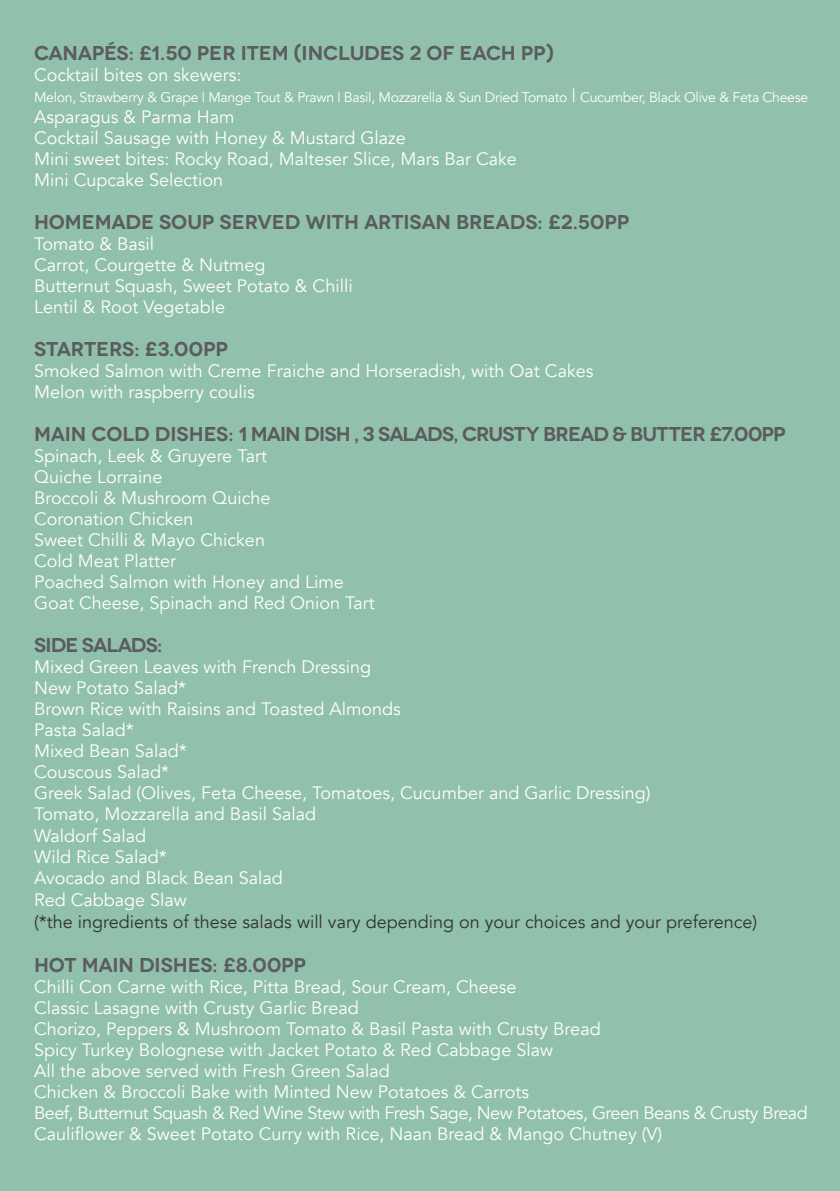
<style>
.page{position:relative;width:840px;height:1191px;background:#fff}
.page>*{position:absolute;margin:0;border:0;box-sizing:border-box;transform-origin:0 0}
.t1{font:600 20px "Novecentowide";letter-spacing:-.015em;color:#5b5c5e}
.t2{font:600 20px "Novecentowide";letter-spacing:-.04em;color:#5b5c5e}
.t3{font:600 20px "Novecentowide";letter-spacing:-.045em;color:#5b5c5e}
.t4{font:18px/21px "Avenir";color:#fff}
.t5{font:18px "Avenir";color:#333334}
.t6{font:14px "Avenir";letter-spacing:-.02em;color:#fff}
.s1{font-size:18px}
</style>
<div class="page">
<div style="left:0;top:0;width:839px;height:1191px;background:#91c0ac"></div>
<p class="t1" style="left:34px;top:40px;width:521px">CANAPÉS: £1.50 PER ITEM (INCLUDES 2 OF EACH PP)</p>
<p class="t4" style="left:34px;top:64px;width:209px">Cocktail bites on skewers:</p>
<p class="t6" style="left:34px;top:88px;width:775px">Melon, Strawberry &amp; Grape | Mange Tout &amp; Prawn | Basil, Mozzarella &amp; Sun Dried Tomato <span class="s1">|</span> Cucumber, Black Olive &amp; Feta Cheese</p>
<p class="t4" style="left:34px;top:106px;width:484px">Asparagus &amp; Parma Ham<br>Cocktail Sausage with Honey &amp; Mustard Glaze<br>Mini sweet bites: Rocky Road, Malteser Slice, Mars Bar Cake Mini Cupcake Selection</p>
<p class="t1" style="left:34px;top:209px;width:596px">HOMEMADE SOUP SERVED WITH ARTISAN BREADS: £2.50PP</p>
<p class="t4" style="left:34px;top:233px;width:320px">Tomato &amp; Basil<br>Carrot, Courgette &amp; Nutmeg<br>Butternut Squash, Sweet Potato &amp; Chilli<br>Lentil &amp; Root Vegetable</p>
<p class="t1" style="left:34px;top:336px;width:195px">STARTERS: £3.00PP</p>
<p class="t4" style="left:34px;top:360px;width:560px">Smoked Salmon with Creme Fraiche and Horseradish, with Oat Cakes<br>Melon with raspberry coulis</p>
<p class="t2" style="left:34px;top:421px;width:752px">MAIN COLD DISHES: 1 MAIN DISH , 3 SALADS, CRUSTY BREAD &amp; BUTTER £7.00PP</p>
<p class="t4" style="left:34px;top:445px;width:342px">Spinach, Leek &amp; Gruyere Tart<br>Quiche Lorraine<br>Broccoli &amp; Mushroom Quiche<br>Coronation Chicken<br>Sweet Chilli &amp; Mayo Chicken<br>Cold Meat Platter<br>Poached Salmon with Honey and Lime<br>Goat Cheese, Spinach and Red Onion Tart</p>
<p class="t3" style="left:34px;top:632px;width:130px">SIDE SALADS:</p>
<p class="t4" style="left:34px;top:656px;width:617px">Mixed Green Leaves with French Dressing<br>New Potato Salad*<br>Brown Rice with Raisins and Toasted Almonds<br>Pasta Salad*<br>Mixed Bean Salad*<br>Couscous Salad*<br>Greek Salad (Olives, Feta Cheese, Tomatoes, Cucumber and Garlic Dressing)<br>Tomato, Mozzarella and Basil Salad<br>Waldorf Salad<br>Wild Rice Salad*<br>Avocado and Black Bean Salad<br>Red Cabbage Slaw</p>
<p class="t5" style="left:34px;top:911px;width:724px">(*the ingredients of these salads will vary depending on your choices and your preference)</p>
<p class="t1" style="left:34px;top:952px;width:273px">HOT MAIN DISHES: £8.00PP</p>
<p class="t4" style="left:34px;top:976px;width:774px">Chilli Con Carne with Rice, Pitta Bread, Sour Cream, Cheese<br>Classic Lasagne with Crusty Garlic Bread<br>Chorizo, Peppers &amp; Mushroom Tomato &amp; Basil Pasta with Crusty Bread<br>Spicy Turkey Bolognese with Jacket Potato &amp; Red Cabbage Slaw<br>All the above served with Fresh Green Salad<br>Chicken &amp; Broccoli Bake with Minted New Potatoes &amp; Carrots<br>Beef, Butternut Squash &amp; Red Wine Stew with Fresh Sage, New Potatoes, Green Beans &amp; Crusty Bread Cauliflower &amp; Sweet Potato Curry with Rice, Naan Bread &amp; Mango Chutney (V)</p>
</div>
